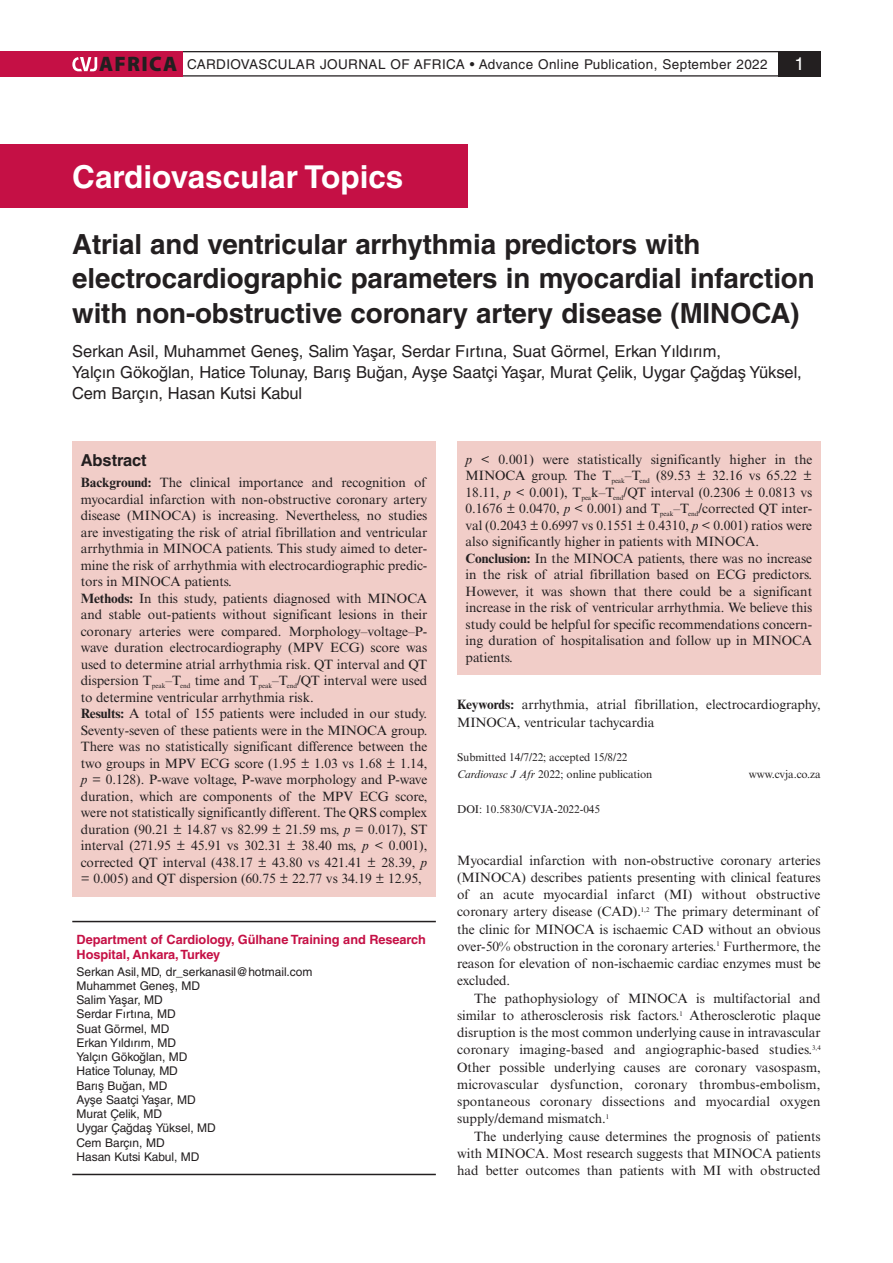
<style>
.page{position:relative;width:893px;height:1263px;background:#fff}
.page>*{position:absolute;margin:0;border:0;box-sizing:border-box;transform-origin:0 0}
.t1{font:700 31.5px "Helvetica LT Std";color:#fff}
.t2{font:700 27.75px/34.5px "Helvetica LT Std";letter-spacing:-.005em;color:#231f20}
.t3{font:18px "Helvetica LT Std";color:#fff}
.t4{font:16.5px/21px "Helvetica LT Std";letter-spacing:-.005em;color:#231f20}
.t5{font:700 16.5px "Helvetica LT Std";letter-spacing:-.005em;color:#231f20}
.t6{font:13.5px/16.5px "Times New Roman MT Std";letter-spacing:-.005em;color:#231f20}
.t7{font:13.5px "Helvetica LT Std";letter-spacing:.03em;color:#231f20}
.t8{font:700 12.75px/15.8px "Helvetica LT Std";letter-spacing:-.005em;color:#c51045}
.t9{font:12px/14.2px "Helvetica LT Std";letter-spacing:-.005em;color:#231f20}
.t10{font:11.25px/17.2px "Times New Roman MT Std";letter-spacing:-.005em;color:#231f20}
.s1{font-family:"Myriad Pro";font-weight:900;font-size:21px}
.s2{font-family:"Helvetica"}
.s3{font-weight:700}
.s4{font-style:italic}
</style>
<div class="page">
<div style="left:778px;top:51px;width:43px;height:26px;background:#231f20"></div>
<hr style="left:72px;top:51px;width:749px;height:1px;background:#231f20">
<hr style="left:72px;top:75px;width:749px;height:2px;background:#231f20">
<div style="left:0;top:51px;width:182px;height:26px;background:#c51045"></div>
<svg style="left:72px;top:57px;width:25px;height:14px"></svg>
<div style="left:0;top:145px;width:468px;height:63px;background:#c51045"></div>
<div style="left:72px;top:441px;width:364px;height:455px;background:#f1cdc8"></div>
<div style="left:457px;top:441px;width:364px;height:233px;background:#f1cdc8"></div>
<hr style="left:72px;top:921px;width:364px;height:1px;background:#231f20">
<hr style="left:72px;top:1174px;width:364px;height:1px;background:#231f20">
<p class="t7" style="left:99px;top:57px;width:670px"><span class="s1">AFRICA</span> CARDIOVASCULAR JOURNAL OF AFRICA • Advance Online Publication, September 2022</p>
<h3 class="t3" style="left:794px;top:53px;width:12px">1</h3>
<h1 class="t1" style="left:72px;top:157px;width:333px">Cardiovascular Topics</h1>
<h2 class="t2" style="left:72px;top:226px;width:744px">Atrial and ventricular arrhythmia predictors with electrocardiographic parameters in myocardial infarction with non-obstructive coronary artery disease (MINOCA)</h2>
<p class="t4" style="left:72px;top:340px;width:731px">Serkan Asil, Muhammet Gene<span class="s2">ş</span>, Salim Ya<span class="s2">ş</span>ar, Serdar Fırtına, Suat Görmel, Erkan Yıldırım,<br>Yalçın Göko<span class="s2">ğ</span>lan, Hatice Tolunay, Barı<span class="s2">ş</span> Bu<span class="s2">ğ</span>an, Ay<span class="s2">ş</span>e Saatçi Ya<span class="s2">ş</span>ar, Murat Çelik, Uygar Ça<span class="s2">ğ</span>da<span class="s2">ş</span> Yüksel,<br>Cem Barçın, Hasan Kutsi Kabul</p>
<p class="t5" style="left:81px;top:450px;width:68px">Abstract</p>
<p class="t6" style="left:81px;top:474px;width:348px"><span class="s3">Background:</span> The clinical importance and recognition of myocardial infarction with non-obstructive coronary artery disease (MINOCA) is increasing. Nevertheless, no studies are investigating the risk of atrial fibrillation and ventricular arrhythmia in MINOCA patients. This study aimed to deter&shy;mine the risk of arrhythmia with electrocardiographic predic&shy;tors in MINOCA patients.<br><span class="s3">Methods:</span> In this study, patients diagnosed with MINOCA and stable out-patients without significant lesions in their coronary arteries were compared. Morphology–voltage–P‐ wave duration electrocardiography (MPV ECG) score was used to determine atrial arrhythmia risk. QT interval and QT dispersion T<sub>peak</sub>–T<sub>end</sub> time and T<sub>peak</sub>–T<sub>end</sub>/QT interval were used to determine ventricular arrhythmia risk.<br><span class="s3">Results:</span> A total of 155 patients were included in our study.<br>Seventy-seven of these patients were in the MINOCA group.<br>There was no statistically significant difference between the two groups in MPV ECG score (1.95 ± 1.03 vs 1.68 ± 1.14, <span class="s4">p</span> = 0.128). P-wave voltage, P-wave morphology and P-wave duration, which are components of the MPV ECG score, were not statistically significantly different. The QRS complex duration (90.21 ± 14.87 vs 82.99 ± 21.59 ms, <span class="s4">p</span> = 0.017), ST interval (271.95 ± 45.91 vs 302.31 ± 38.40 ms, <span class="s4">p</span> &lt; 0.001), corrected QT interval (438.17 ± 43.80 vs 421.41 ± 28.39, <span class="s4">p </span>= 0.005) and QT dispersion (60.75 ± 22.77 vs 34.19 ± 12.95,</p>
<p class="t8" style="left:77px;top:931px;width:351px">Department of Cardiology, Gülhane Training and Research<br>Hospital, Ankara, Turkey</p>
<p class="t9" style="left:77px;top:964px;width:237px">Serkan Asil,MD, dr_serkanasil@hotmail.com<br>Muhammet Gene<span class="s2">ş</span>, MD<br>Salim Ya<span class="s2">ş</span>ar, MD<br>Serdar Fırtına, MD<br>Suat Görmel, MD<br>Erkan Yıldırım, MD<br>Yalçın Göko<span class="s2">ğ</span>lan, MD<br>Hatice Tolunay, MD<br>Barı<span class="s2">ş</span> Bu<span class="s2">ğ</span>an, MD<br>Ay<span class="s2">ş</span>e Saatçi Ya<span class="s2">ş</span>ar, MD<br>Murat Çelik, MD<br>Uygar Ça<span class="s2">ğ</span>da<span class="s2">ş</span> Yüksel, MD<br>Cem Barçın, MD<br>Hasan Kutsi Kabul, MD</p>
<p class="t6" style="left:466px;top:451px;width:348px"><span class="s4">p</span> &lt; 0.001) were statistically significantly higher in the MINOCA group. The T<sub>peak</sub>–T<sub>end</sub> (89.53 ± 32.16 vs 65.22 ± 18.11, <span class="s4">p</span> &lt; 0.001), T<sub>pea</sub>k–T<sub>end</sub>/QT interval (0.2306 ± 0.0813 vs 0.1676 ± 0.0470, <span class="s4">p</span> &lt; 0.001) and T<sub>peak</sub>–T<sub>end</sub>/corrected QT inter&shy;val (0.2043 ± 0.6997 vs 0.1551 ± 0.4310, <span class="s4">p</span> &lt; 0.001) ratios were also significantly higher in patients with MINOCA.<br><span class="s3">Conclusion:</span> In the MINOCA patients, there was no increase in the risk of atrial fibrillation based on ECG predictors.<br>However, it was shown that there could be a significant increase in the risk of ventricular arrhythmia. We believe this study could be helpful for specific recommendations concern&shy;ing duration of hospitalisation and follow up in MINOCA patients.</p>
<p class="t6" style="left:457px;top:696px;width:365px;line-height:17.2px"><span class="s3">Keywords:</span> arrhythmia, atrial fibrillation, electrocardiography,<br>MINOCA, ventricular tachycardia</p>
<p class="t10" style="left:457px;top:749px;width:197px">Submitted 14/7/22; accepted 15/8/22<br><span class="s4">Cardiovasc J Afr</span> 2022; online publication</p>
<p class="t10" style="left:749px;top:766px;width:73px">www.cvja.co.za</p>
<p class="t10" style="left:457px;top:800px;width:145px">DOI: 10.5830/CVJA-2022-045</p>
<p class="t6" style="left:457px;top:851px;width:365px;line-height:17.2px;text-align:justify">Myocardial infarction with non-obstructive coronary arteries (MINOCA) describes patients presenting with clinical features of an acute myocardial infarct (MI) without obstructive coronary artery disease (CAD).<sup>1,2</sup> The primary determinant of the clinic for MINOCA is ischaemic CAD without an obvious over-50% obstruction in the coronary arteries.<sup>1</sup> Furthermore, the reason for elevation of non-ischaemic cardiac enzymes must be excluded.</p>
<p class="t6" style="left:457px;top:989px;width:365px;line-height:17.2px;text-align:justify;text-indent:17px">The pathophysiology of MINOCA is multifactorial and similar to atherosclerosis risk factors.<sup>1</sup> Atherosclerotic plaque disruption is the most common underlying cause in intravascular coronary imaging-based and angiographic-based studies.<sup>3,4<br></sup>Other possible underlying causes are coronary vasospasm, microvascular dysfunction, coronary thrombus-embolism, spontaneous coronary dissections and myocardial oxygen supply/demand mismatch.<sup>1</sup></p>
<p class="t6" style="left:457px;top:1127px;width:365px;line-height:17.2px;text-align:justify;text-indent:17px">The underlying cause determines the prognosis of patients with MINOCA. Most research suggests that MINOCA patients had better outcomes than patients with MI with obstructed</p>
</div>
